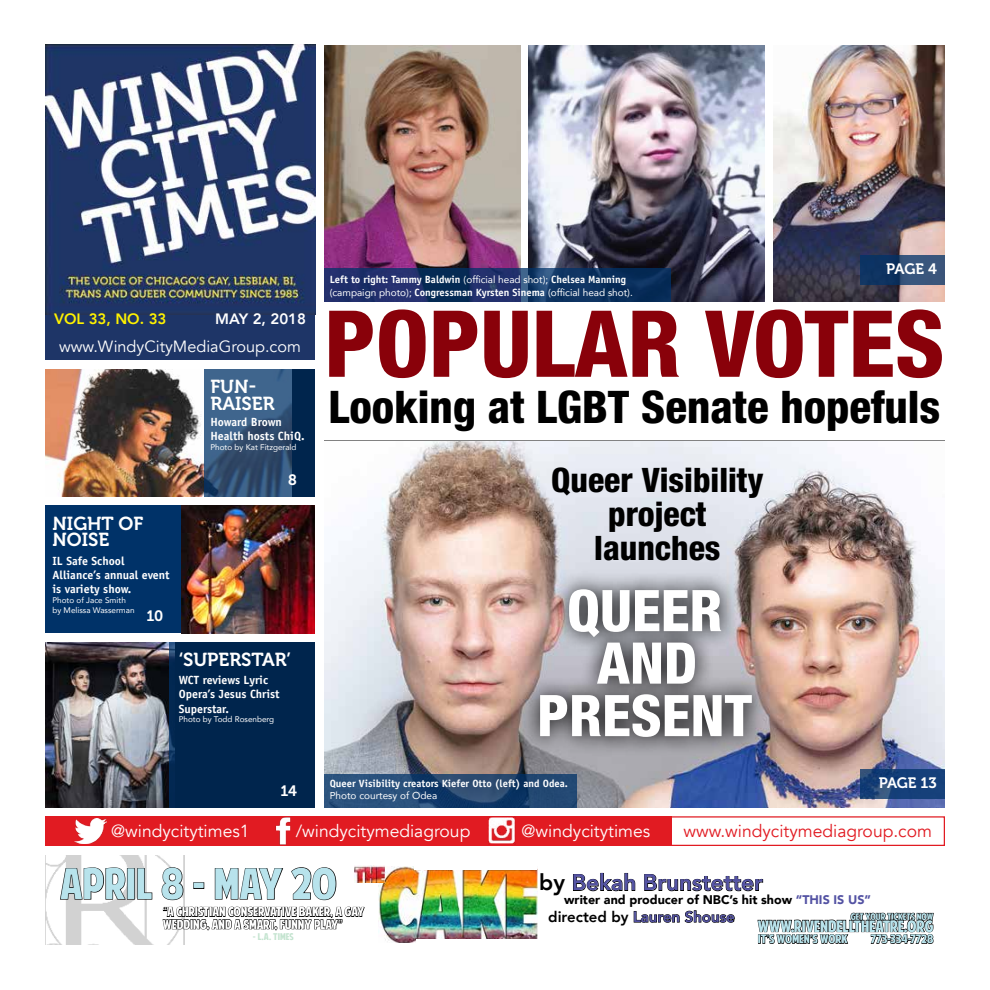
<style>
.page{position:relative;width:990px;height:990px;background:#fff}
.page>*{position:absolute;margin:0;border:0;box-sizing:border-box;transform-origin:0 0}
.t1{font:800 condensed 92.5px "Helvetica Neue";color:#89010a}
.t2{font:800 condensed 57.5px/52.5px "Helvetica Neue";color:#fff;text-align:center}
.t3{font:800 condensed 45px "Helvetica Neue";color:#000}
.t4{font:41.75px "American Purpose";color:#b8e3ec}
.t5{font:800 condensed 33.75px/33.8px "Helvetica Neue";color:#000;text-align:center}
.t6{font:800 22.5px "Avenir";color:#5352a3}
.t7{font:18.75px/16.2px "Museo 700";color:#fff}
.t8{font:17.5px "Avenir";color:#fff}
.t9{font:17.5px "Avenir";color:#e11b22}
.t10{font:16.25px "Avenir";color:#fff}
.t11{font:15.5px "American Purpose";color:#b8e3ec}
.t12{font:800 15px "Avenir";color:#5352a3}
.t13{font:15px "Museo 700";letter-spacing:-.015em;color:#fff}
.t14{font:800 15px "Avenir";color:#fff200}
.t15{font:800 15px "Avenir";color:#fff}
.t16{font:900 12.5px "Avenir";color:#000}
.t17{font:12.38px/12.4px "American Purpose";color:#fff}
.t18{font:700 11.88px/14.2px "Officina Sans";color:#fff}
.t19{font:11.62px "American Purpose";color:#b8e3ec}
.t20{font:700 10.5px "Officina Sans";color:#fff}
.t21{font:10px "Avenir";color:#fff}
.t22{font:9.25px "American Purpose";color:#c4e4d0}
.t23{font:9px "American Purpose";color:#b8e3ec}
.t24{font:8.12px/9.8px "Avenir";color:#fff}
.s1{font-family:"Avenir";font-weight:400;font-size:10px}
.s2{font-family:"Officina Sans";font-weight:700;font-size:10.5px}
.s3{font-family:"Helvetica"}
.s4{color:#000}
.s5{color:#5352a3}
</style>
<div class="page">
<div style="left:45px;top:45px;width:270px;height:315px;background:#1e3567"></div>
<img style="left:45px;top:45px;width:270px;height:270px">
<div style="left:664px;top:816px;width:281px;height:30px;background:#fff;border:1px solid #e11b22"></div>
<div style="left:45px;top:816px;width:626px;height:30px;background:#e11b22"></div>
<img style="left:275px;top:817px;width:16px;height:28px">
<img style="left:75px;top:818px;width:31px;height:26px">
<img style="left:487px;top:817px;width:28px;height:28px">
<img style="left:45px;top:369px;width:159px;height:128px">
<svg style="left:204px;top:369px;width:111px;height:128px;background:#2c4e73"></svg>
<hr style="left:324px;top:441px;width:621px;height:1px;background:#000">
<img style="left:324px;top:45px;width:196px;height:224px">
<div style="left:45px;top:506px;width:270px;height:127px;background:#003268"></div>
<img style="left:181px;top:506px;width:134px;height:127px">
<img style="left:45px;top:642px;width:125px;height:165px">
<div style="left:170px;top:642px;width:145px;height:165px;background:#00254d"></div>
<img style="left:45px;top:855px;width:139px;height:90px">
<img style="left:378px;top:866px;width:160px;height:77px">
<div style="left:416px;top:939px;width:123px;height:6px;background:#fff"></div>
<svg style="left:573px;top:873px;width:62px;height:18px"></svg>
<svg style="left:644px;top:874px;width:119px;height:17px"></svg>
<svg style="left:634px;top:910px;width:101px;height:13px"></svg>
<img style="left:354px;top:865px;width:30px;height:18px">
<div style="left:414px;top:863px;width:123px;height:7px;background:#fff"></div>
<svg style="left:757px;top:912px;width:177px;height:32px"></svg>
<svg style="left:59px;top:867px;width:68px;height:33px"></svg>
<div style="left:127px;top:868px;width:8px;height:32px;border:1px solid #000"></div>
<svg style="left:137px;top:868px;width:16px;height:32px"></svg>
<svg style="left:161px;top:867px;width:23px;height:34px"></svg>
<div style="left:193px;top:882px;width:11px;height:7px;border:1px solid #000"></div>
<svg style="left:214px;top:868px;width:70px;height:32px"></svg>
<svg style="left:291px;top:867px;width:46px;height:34px"></svg>
<svg style="left:163px;top:907px;width:202px;height:23px"></svg>
<img style="left:324px;top:442px;width:621px;height:365px">
<svg style="left:521px;top:571px;width:249px;height:185px;background:#898487"></svg>
<svg style="left:860px;top:770px;width:85px;height:29px;background:#184178"></svg>
<svg style="left:324px;top:774px;width:253px;height:33px;background:#234873"></svg>
<img style="left:528px;top:45px;width:237px;height:257px">
<img style="left:773px;top:45px;width:172px;height:257px">
<svg style="left:860px;top:256px;width:85px;height:29px;background:#24446e"></svg>
<svg style="left:324px;top:269px;width:347px;height:33px;background:#163164"></svg>
<p class="t14" style="left:54px;top:305px;width:114px">VOL 33, NO. 33</p>
<h3 class="t10" style="left:59px;top:336px;width:243px">www.WindyCityMediaGroup.com</h3>
<p class="t15" style="left:215px;top:305px;width:92px">MAY 2, 2018</p>
<h3 class="t7" style="left:210px;top:379px;width:66px">FUN-<br>RAISER</h3>
<p class="t18" style="left:210px;top:414px;width:96px">Howard Brown<br>Health hosts ChiQ.</p>
<p class="t24" style="left:210px;top:442px;width:88px">Photo by Kat Fitzgerald</p>
<p class="t13" style="left:288px;top:471px;width:10px">8</p>
<h3 class="t7" style="left:52px;top:515px;width:92px">NIGHT OF<br>NOISE</h3>
<p class="t18" style="left:52px;top:553px;width:119px">IL Safe School<br>Alliance’s annual event is variety show.</p>
<p class="t24" style="left:52px;top:595px;width:84px">Photo of Jace Smith by Melissa Wasserman</p>
<p class="t13" style="left:146px;top:608px;width:18px">10</p>
<h3 class="t7" style="left:179px;top:652px;width:114px">‘SUPERSTAR’</h3>
<p class="t18" style="left:179px;top:673px;width:102px">WCT reviews Lyric<br>Opera’s Jesus Christ<br>Superstar.</p>
<p class="t24" style="left:179px;top:714px;width:97px">Photo by Todd Rosenberg</p>
<p class="t13" style="left:280px;top:782px;width:18px">14</p>
<p class="t20" style="left:330px;top:273px;width:298px">Left to right: Tammy Baldwin <span class="s1">(official head shot);</span> Chelsea Manning</p>
<p class="t21" style="left:330px;top:285px;width:305px">(campaign photo); <span class="s2">Congressman Kyrsten Sinema</span> (official head shot).</p>
<p class="t13" style="left:886px;top:260px;width:52px">PAGE 4</p>
<h1 class="t1" style="left:324px;top:287px;width:622px">POPULAR VOTES</h1>
<h3 class="t3" style="left:329px;top:379px;width:613px">Looking at LGBT Senate hopefuls</h3>
<h3 class="t5" style="left:551px;top:463px;width:214px">Queer Visibility project launches</h3>
<h2 class="t2" style="left:537px;top:583px;width:217px">QUEER<br>AND<br>PRESENT</h2>
<p class="t20" style="left:330px;top:776px;width:240px">Queer Visibility creators Kiefer Otto (left) and Odea.</p>
<p class="t13" style="left:879px;top:774px;width:60px">PAGE 13</p>
<p class="t21" style="left:330px;top:787px;width:109px">Photo courtesy of Odea</p>
<h3 class="t8" style="left:111px;top:820px;width:140px">@windycitytimes1</h3>
<h3 class="t8" style="left:296px;top:820px;width:176px">/windycitymediagroup</h3>
<h3 class="t8" style="left:522px;top:820px;width:130px">@windycitytimes</h3>
<h3 class="t9" style="left:683px;top:820px;width:250px">www.windycitymediagroup.com</h3>
<h3 class="t4" style="left:60px;top:867px;width:278px">APRIL 8 - MAY 20</h3>
<p class="t17" style="left:163px;top:907px;width:203px"><span class="s3">“</span>A CHRISTIAN CONSERVATIVE BAKER, A GAY<br>WEDDING, AND A SMART, FUNNY PLAY<span class="s3">”</span></p>
<p class="t22" style="left:253px;top:933px;width:42px">- L.A. TIMES</p>
<h3 class="t6" style="left:539px;top:865px;width:225px"><span class="s4">by</span> Bekah Brunstetter</h3>
<p class="t12" style="left:548px;top:905px;width:188px"><span class="s4">directed by</span> Lauren Shouse</p>
<p class="t23" style="left:851px;top:913px;width:84px">GET YOUR TICKETS NOW</p>
<p class="t16" style="left:564px;top:889px;width:308px">writer and producer of NBC’s hit show <span class="s5">“THIS IS US”</span></p>
<h3 class="t11" style="left:758px;top:920px;width:177px">WWW.RIVENDELLTHEATRE.ORG</h3>
<p class="t19" style="left:758px;top:934px;width:91px">IT<span class="s3">’</span>S WOMEN<span class="s3">’</span>S WORK</p>
<p class="t19" style="left:871px;top:934px;width:64px">773-334-7728</p>
</div>
